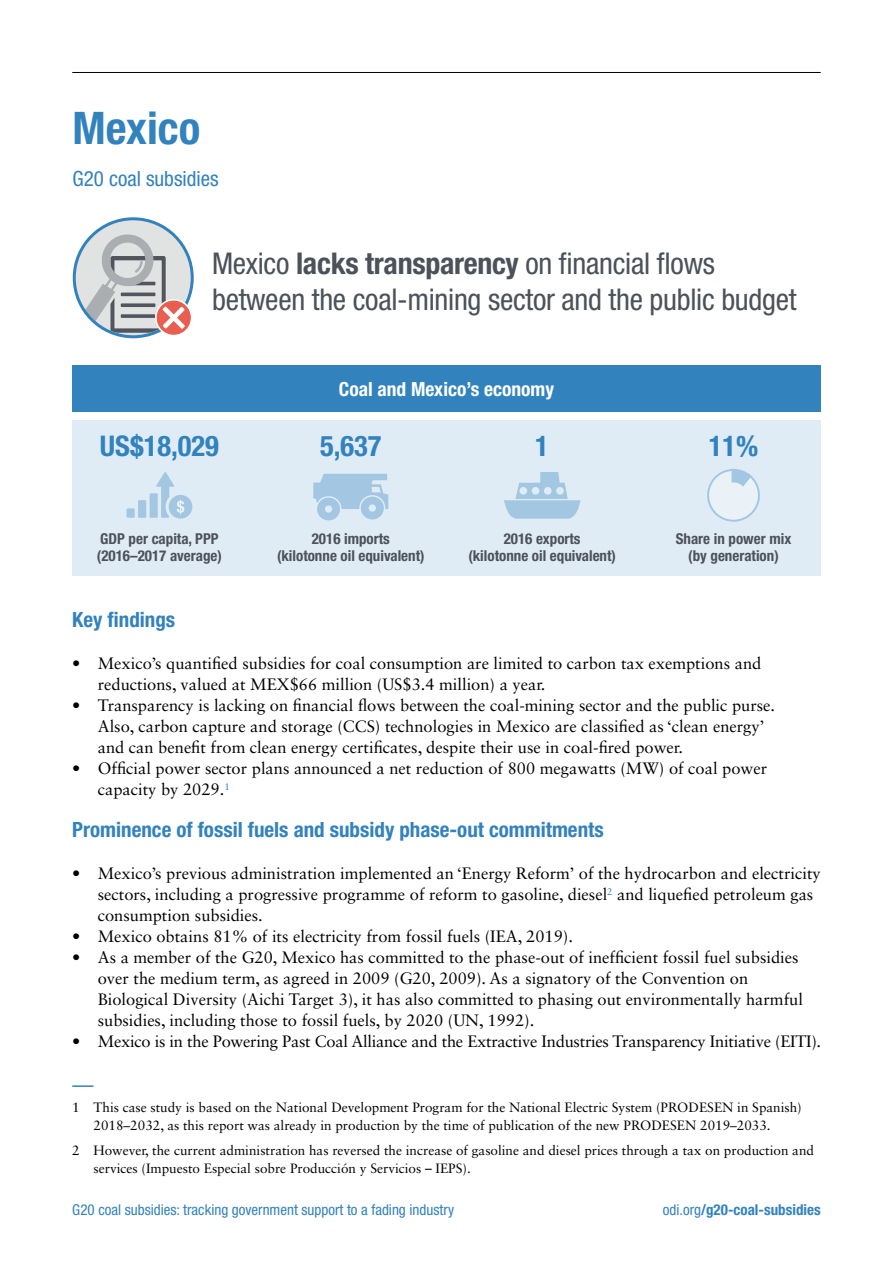
<style>
.page{position:relative;width:893px;height:1263px;background:#fff}
.page>*{position:absolute;margin:0;border:0;box-sizing:border-box;transform-origin:0 0}
.t1{font:700 condensed 45px "Helvetica Neue LT Std";color:#3282be}
.t2{font:condensed 30px/36px "Helvetica Neue LT Std";letter-spacing:-.01em;color:#4c515a}
.t3{font:700 condensed 28.5px "Helvetica Neue LT Std";color:#3282be}
.t4{font:700 condensed 21px "Helvetica Neue LT Std";color:#3282be}
.t5{font:condensed 21px "Helvetica Neue LT Std";color:#3282be}
.t6{font:700 condensed 19.5px "Helvetica Neue LT Std";color:#fff}
.t7{font:16.5px/21px "Sabon LT Std";color:#000}
.t8{font:700 condensed 15px/17.2px "Helvetica Neue LT Std";color:#4c515a;text-align:center}
.t9{font:condensed 15px "Helvetica Neue LT Std";color:#3282be}
.t10{font:700 condensed 15px "Helvetica Neue LT Std";color:#3282be}
.t11{font:13.5px/18px "Sabon LT Std";color:#000}
.s1{font-weight:700}
.s2{font-family:"Calibri"}
.s3{font-weight:400}
</style>
<div class="page">
<hr style="left:72px;top:72px;width:749px;height:1px;background:#000">
<div style="left:72px;top:420px;width:749px;height:156px;background:#e0ecf5"></div>
<div style="left:169px;top:495px;width:23px;height:24px;background:#a3c7e1;border-radius:50%"></div>
<svg style="left:127px;top:472px;width:57px;height:46px"></svg>
<svg style="left:504px;top:472px;width:77px;height:47px"></svg>
<div style="left:316px;top:496px;width:26px;height:26px;border:1px solid #e5ebf6;border-radius:50%"></div>
<svg style="left:313px;top:474px;width:75px;height:47px"></svg>
<div style="left:359px;top:495px;width:26px;height:26px;border:1px solid #e5ebf6;border-radius:50%"></div>
<hr style="left:72px;top:1085px;width:22px;height:2px;background:#3282be">
<div style="left:72px;top:366px;width:749px;height:46px;background:#3282be"></div>
<svg style="left:74px;top:219px;width:118px;height:118px"></svg>
<div style="left:73px;top:217px;width:121px;height:121px;border:3px solid #3282be;border-radius:50%"></div>
<svg style="left:156px;top:300px;width:36px;height:35px"></svg>
<div style="left:155px;top:299px;width:37px;height:37px;border:2px solid #fff;border-radius:50%"></div>
<svg style="left:77px;top:232px;width:108px;height:101px;background:#c7c4c7"></svg>
<svg style="left:707px;top:469px;width:53px;height:53px"></svg>
<div style="left:721px;top:482px;width:25px;height:26px;background:#eaf2f8;border-radius:50%"></div>
<h1 class="t1" style="left:73px;top:101px;width:129px">Mexico</h1>
<p class="t5" style="left:73px;top:166px;width:148px">G20 coal subsidies</p>
<h2 class="t2" style="left:212px;top:245px;width:586px">Mexico <span class="s1">lacks transparency</span> on financial flows between the coal-mining sector and the public budget</h2>
<p class="t6" style="left:339px;top:377px;width:217px">Coal and Mexico’s economy</p>
<h3 class="t3" style="left:100px;top:429px;width:121px">US$18,029</h3>
<h3 class="t3" style="left:320px;top:429px;width:63px">5,637</h3>
<h3 class="t3" style="left:535px;top:429px;width:15px">1</h3>
<h3 class="t3" style="left:709px;top:429px;width:51px">11%</h3>
<p class="t8" style="left:97px;top:530px;width:127px;text-align:left">GDP per capita, PPP (2016–2017 average)</p>
<p class="t8" style="left:277px;top:530px;width:149px">2016 imports<br>(kilotonne oil equivalent)</p>
<p class="t8" style="left:676px;top:530px;width:117px">Share in power mix (by generation)</p>
<p class="t8" style="left:468px;top:530px;width:149px">2016 exports<br>(kilotonne oil equivalent)</p>
<p class="t4" style="left:72px;top:607px;width:105px">Key findings</p>
<p class="t7" style="left:98px;top:653px;width:665px;text-indent:-26px">• Mexico’s quantified subsidies for coal consumption are limited to carbon tax exemptions and reductions, valued at MEX$66 million (US$3.4 million) a year.</p>
<p class="t7" style="left:98px;top:695px;width:679px;text-indent:-26px">• Transparency is lacking on financial flows between the coal-mining sector and the public purse.<br>Also, carbon capture and storage (CCS) technologies in Mexico are classified as ‘clean energy’ and can benefit from clean energy certificates, despite their use in coal-fired power.</p>
<p class="t7" style="left:98px;top:758px;width:671px;text-indent:-26px">• Official power sector plans announced a net reduction of 800 megawatts (MW) of coal power capacity by 2029.<sup>1</sup></p>
<p class="t4" style="left:72px;top:817px;width:533px">Prominence of fossil fuels and subsidy phase-out commitments</p>
<p class="t7" style="left:98px;top:863px;width:724px;text-indent:-26px">• Mexico’s previous administration implemented an ‘Energy Reform’ of the hydrocarbon and electricity sectors, including a progressive programme of reform to gasoline, diesel<sup>2</sup> and liquefied petroleum gas consumption subsidies.</p>
<p class="t7" style="left:72px;top:926px;width:502px">• Mexico obtains 81% of its electricity from fossil fuels (IEA, 2019).</p>
<p class="t7" style="left:98px;top:947px;width:707px;text-indent:-26px">• As a member of the G20, Mexico has committed to the phase-out of inefficient fossil fuel subsidies over the medium term, as agreed in 2009 (G20, 2009). As a signatory of the Convention on Biological Diversity (Aichi Target 3), it has also committed to phasing out environmentally harmful subsidies, including those to fossil fuels, by 2020 (UN, 1992).</p>
<p class="t7" style="left:72px;top:1031px;width:750px">• Mexico is in the Powering Past Coal Alliance and the Extractive Industries Transparency Initiative (EITI).</p>
<p class="t11" style="left:94px;top:1098px;width:710px;text-indent:-21px">1 This case study is based on the National Development Program for the National Electric System (PRODESEN in Spanish)<br>2018–2032, as this report was already in production by the time of publication of the new PRODESEN 2019–2033.</p>
<p class="t11" style="left:94px;top:1141px;width:722px;text-indent:-21px">2 However, the current administration has reversed the increase of gasoline and diesel prices through a tax on production and services (Impuesto Especial sobre Producción y Servicios <span class="s2">–</span> IEPS).</p>
<p class="t9" style="left:72px;top:1201px;width:383px">G20 coal subsidies: tracking government support to a fading industry</p>
<p class="t10" style="left:663px;top:1201px;width:159px"><span class="s3">odi.org</span>/g20-coal-subsidies</p>
</div>
